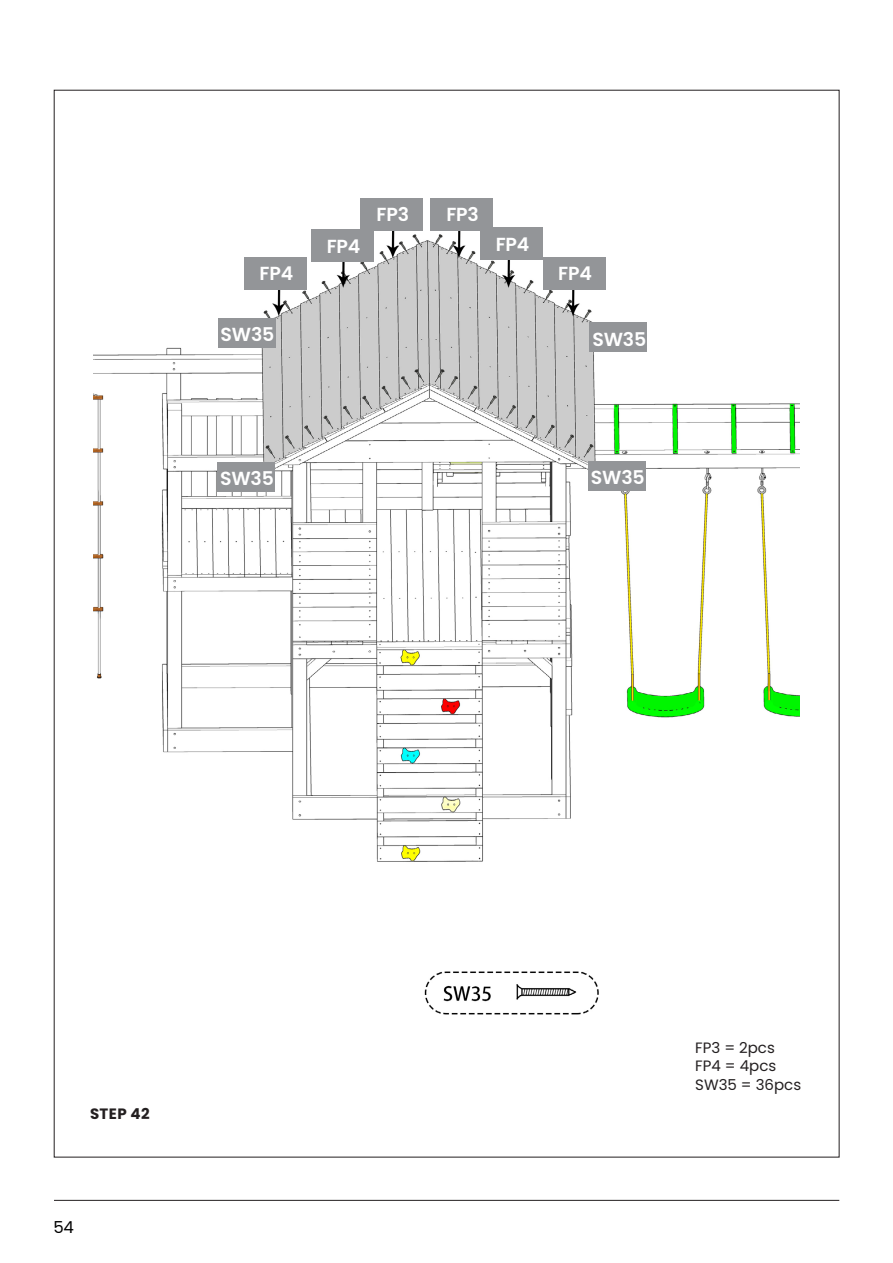
<style>
.page{position:relative;width:893px;height:1263px;background:#fff}
.page>*{position:absolute;margin:0;border:0;box-sizing:border-box;transform-origin:0 0}
.t1{font:600 18.9px "Poppins";letter-spacing:-.01em;color:#fff}
.t2{font:16.5px "Poppins";color:#000}
.t3{font:15px "Poppins";color:#231f20}
.t4{font:700 15px "Poppins";letter-spacing:.025em;color:#231f20}
</style>
<div class="page">
<hr style="left:54px;top:1200px;width:785px;height:1px;background:#231f20">
<img style="left:94px;top:198px;width:705px;height:817px">
<div style="left:590px;top:323px;width:57px;height:29px;background:#939598"></div>
<div style="left:218px;top:319px;width:57px;height:29px;background:#939598"></div>
<div style="left:217px;top:462px;width:58px;height:29px;background:#939598"></div>
<div style="left:588px;top:461px;width:58px;height:29px;background:#939598"></div>
<div style="left:543px;top:257px;width:62px;height:33px;background:#939598"></div>
<div style="left:480px;top:228px;width:63px;height:32px;background:#939598"></div>
<div style="left:311px;top:230px;width:63px;height:32px;background:#939598"></div>
<div style="left:244px;top:257px;width:62px;height:33px;background:#939598"></div>
<div style="left:431px;top:198px;width:62px;height:33px;background:#939598"></div>
<div style="left:361px;top:198px;width:62px;height:33px;background:#939598"></div>
<div style="left:601px;top:900px;width:189px;height:180px;background:#fff"></div>
<p class="t1" style="left:377px;top:204px;width:34px">FP3</p>
<p class="t1" style="left:446px;top:204px;width:34px">FP3</p>
<p class="t1" style="left:260px;top:263px;width:35px">FP4</p>
<p class="t1" style="left:327px;top:235px;width:35px">FP4</p>
<p class="t1" style="left:496px;top:233px;width:35px">FP4</p>
<p class="t1" style="left:558px;top:263px;width:35px">FP4</p>
<p class="t1" style="left:221px;top:324px;width:55px">SW35</p>
<p class="t1" style="left:592px;top:328px;width:55px">SW35</p>
<p class="t1" style="left:220px;top:467px;width:55px">SW35</p>
<p class="t1" style="left:591px;top:467px;width:55px">SW35</p>
<p class="t4" style="left:90px;top:1105px;width:61px">STEP 42</p>
<p class="t2" style="left:53px;top:1217px;width:22px">54</p>
<p class="t3" style="left:695px;top:1039px;width:81px">FP3 = 2pcs</p>
<p class="t3" style="left:695px;top:1057px;width:83px">FP4 = 4pcs</p>
<p class="t3" style="left:695px;top:1075px;width:107px">SW35 = 36pcs</p>
</div>
